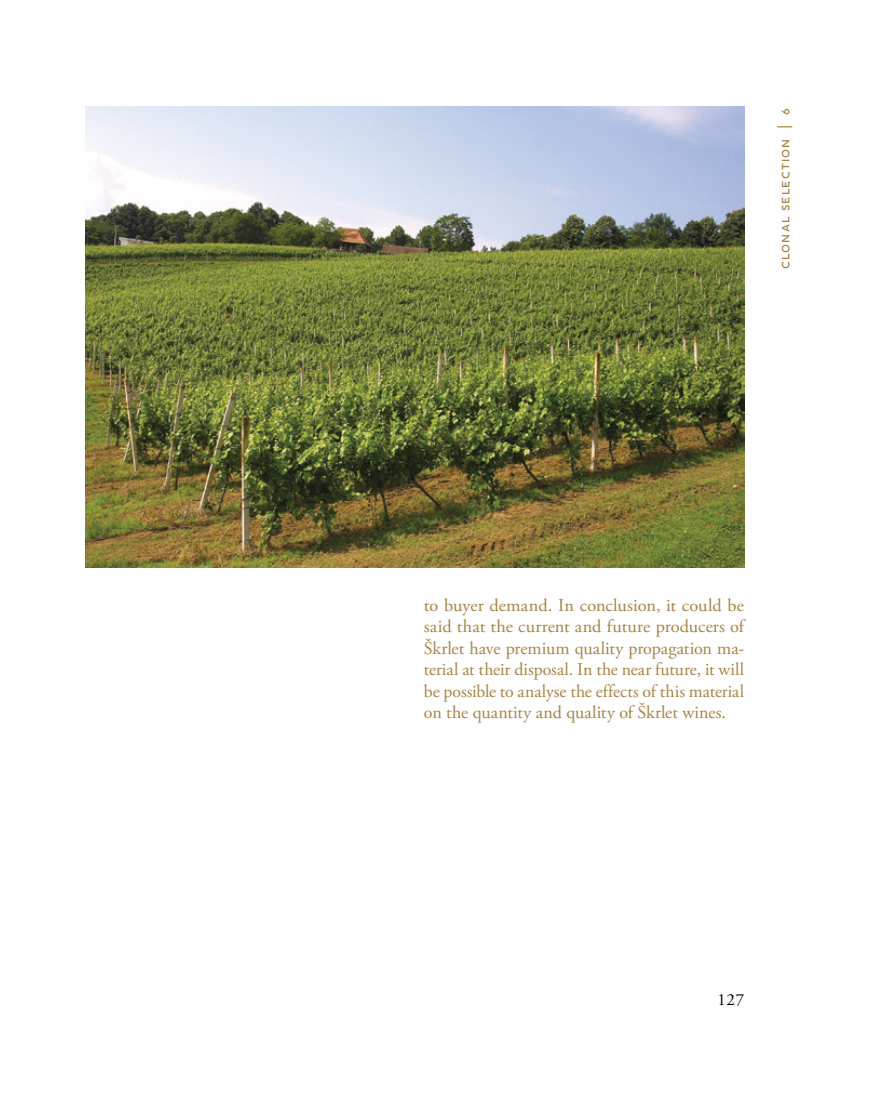
<style>
.page{position:relative;width:893px;height:1106px;background:#fff}
.page>*{position:absolute;margin:0;border:0;box-sizing:border-box;transform-origin:0 0}
.t1{font:18px/21.3px "Adobe Garamond Pro";letter-spacing:-.01em;color:#a68344;text-align:justify}
.t2{font:16.95px "Adobe Garamond Pro";color:#000}
.t3{font:15px "Coco Gothic Pro";letter-spacing:.08em;color:#a68344}
</style>
<div class="page">
<img style="left:85px;top:106px;width:659px;height:461px">
<p class="t3" style="left:773px;top:269px;width:163px;rotate:-90deg">clonal selection | 6</p>
<p class="t1" style="left:424px;top:595px;width:324px">to buyer demand. In conclusion, it could be said that the current and future producers of Škrlet have premium quality propagation ma&shy;terial at their disposal. In the near future, it will be possible to analyse the effects of this material on the quantity and quality of Škrlet wines.</p>
<p class="t2" style="left:718px;top:989px;width:28px">127</p>
</div>
